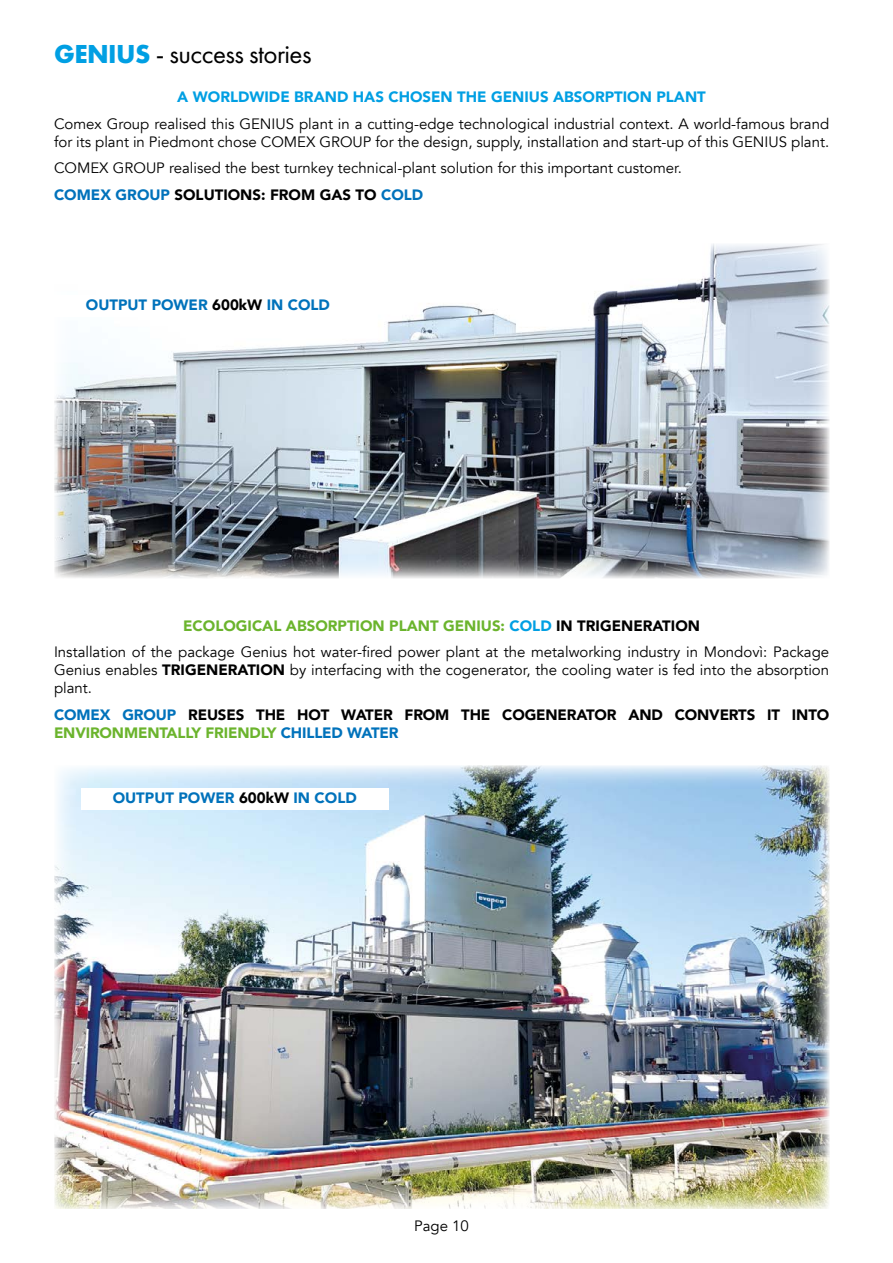
<style>
.page{position:relative;width:893px;height:1263px;background:#fff}
.page>*{position:absolute;margin:0;border:0;box-sizing:border-box;transform-origin:0 0}
.t1{font:27px "Futura PT";letter-spacing:-.02em;color:#000}
.t2{font:15px/18px "Avenir";color:#000}
.t3{font:900 15px/18px "Avenir";letter-spacing:-.01em;color:#000}
.t4{font:900 15px "Avenir";color:#009fe3}
.t5{font:900 15px "Avenir";color:#0072bb}
.s1{font-weight:700;color:#009fe3}
.s2{font-weight:900;color:#0072bb}
.s3{font-weight:900}
.s4{color:#000}
.s5{font-weight:900;color:#6bb42d}
.s6{font-weight:900;color:#009fe3}
.s7{color:#0072bb}
.s8{color:#6bb42d}
</style>
<div class="page">
<img style="left:54px;top:765px;width:775px;height:444px">
<img style="left:54px;top:244px;width:775px;height:334px">
<div style="left:81px;top:788px;width:308px;height:22px;background:#fff"></div>
<div style="left:54px;top:295px;width:308px;height:22px;background:#fff"></div>
<h1 class="t1" style="left:54px;top:38px;width:259px"><span class="s1">GENIUS</span> - success stories</h1>
<p class="t4" style="left:177px;top:84px;width:530px">A WORLDWIDE BRAND HAS CHOSEN THE GENIUS ABSORPTION PLANT</p>
<p class="t2" style="left:54px;top:115px;width:777px">Comex Group realised this GENIUS plant in a cutting-edge technological industrial context. A world-famous brand for its plant in Piedmont chose COMEX GROUP for the design, supply, installation and start-up of this GENIUS plant.</p>
<p class="t2" style="left:54px;top:155px;width:629px;line-height:26.5px">COMEX GROUP realised the best turnkey technical-plant solution for this important customer.<br><span class="s2">COMEX GROUP</span> <span class="s3">SOLUTIONS: FROM GAS TO</span> <span class="s2">COLD</span></p>
<p class="t5" style="left:86px;top:292px;width:246px">OUTPUT POWER <span class="s4">600kW</span> IN COLD</p>
<p class="t2" style="left:54px;top:613px;width:777px;line-height:26.5px;text-align:center"><span class="s5">ECOLOGICAL ABSORPTION PLANT GENIUS:</span> <span class="s6">COLD</span> <span class="s3">IN TRIGENERATION<br></span>Installation of the package Genius hot water-fired power plant at the metalworking industry in Mondovì: Package</p>
<p class="t2" style="left:54px;top:661px;width:777px">Genius enables <span class="s3">TRIGENERATION</span> by interfacing with the cogenerator, the cooling water is fed into the absorption plant.</p>
<p class="t3" style="left:54px;top:705px;width:777px"><span class="s7">COMEX GROUP</span> REUSES THE HOT WATER FROM THE COGENERATOR AND CONVERTS IT INTO<br><span class="s8">ENVIRONMENTALLY FRIENDLY</span> <span class="s7">CHILLED WATER</span></p>
<p class="t5" style="left:113px;top:785px;width:246px">OUTPUT POWER <span class="s4">600kW</span> IN COLD</p>
<p class="t2" style="left:414px;top:1217px;width:56px">Page 10</p>
</div>
